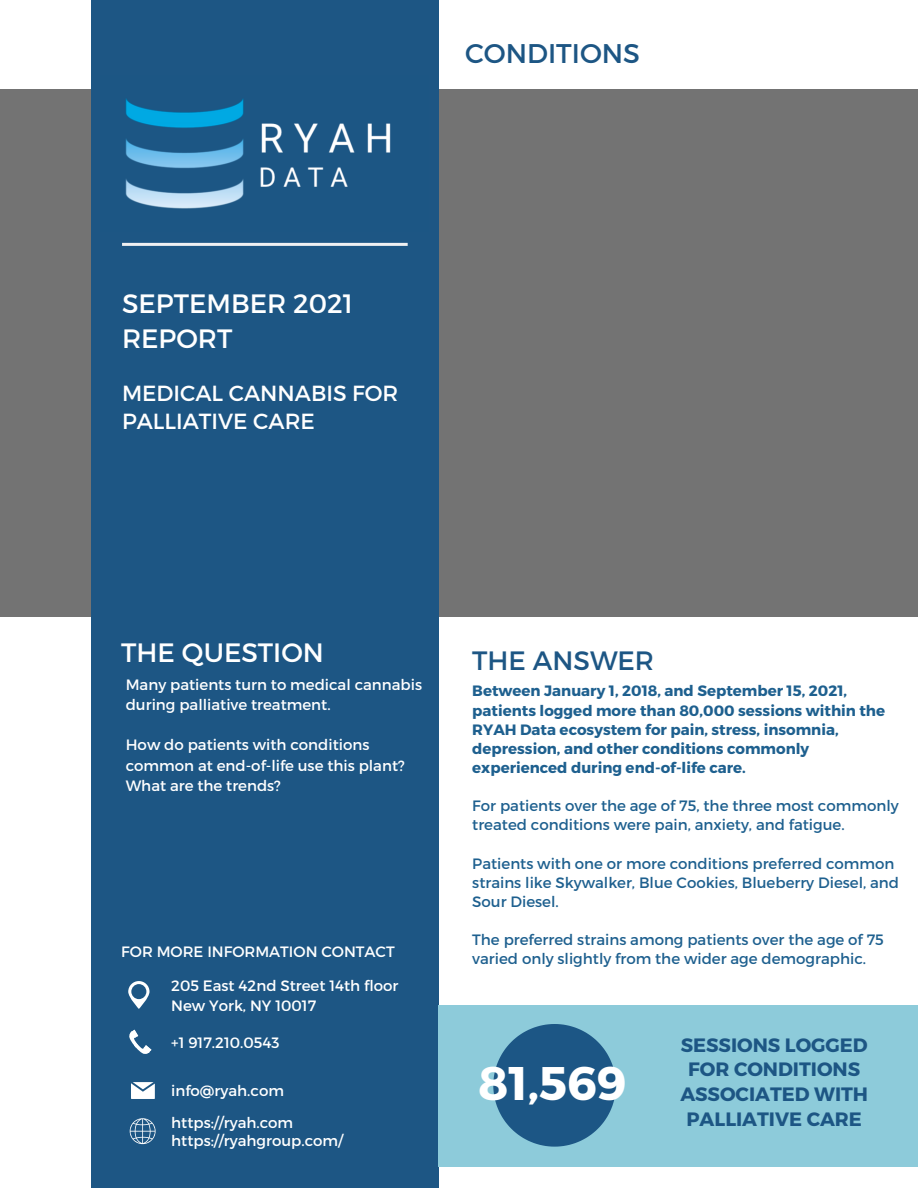
<style>
.page{position:relative;width:918px;height:1188px;background:#fff}
.page>*{position:absolute;margin:0;border:0;box-sizing:border-box;transform-origin:0 0}
.t1{font:700 47.1px "Montserrat";color:#fff}
.t2{font:27px "Montserrat";color:#1d5684}
.t3{font:26.55px "Montserrat";color:#fff}
.t4{font:26.55px "Montserrat";color:#1d5684}
.t5{font:21.9px/28.5px "Montserrat";color:#fff}
.t6{font:700 19.35px/24.8px "Montserrat";color:#1d5684;text-align:center}
.t7{font:15px/19.2px "Montserrat";color:#1e608f}
.t8{font:15px/20.2px "Montserrat";color:#fff}
.t9{font:700 15px/19.2px "Montserrat";color:#1e608f}
</style>
<div class="page">
<div style="left:0;top:90px;width:918px;height:527px;background:#737373"></div>
<div style="left:91px;top:0;width:348px;height:1188px;background:#1d5684"></div>
<svg style="left:122px;top:243px;width:286px;height:3px"></svg>
<svg style="left:128px;top:981px;width:22px;height:28px"></svg>
<svg style="left:131px;top:1082px;width:24px;height:17px"></svg>
<svg style="left:130px;top:1118px;width:26px;height:26px"></svg>
<img style="left:125px;top:98px;width:266px;height:111px">
<svg style="left:129px;top:1030px;width:22px;height:24px"></svg>
<div style="left:438px;top:1005px;width:480px;height:162px;background:#8dcbda"></div>
<svg style="left:493px;top:1024px;width:123px;height:123px"></svg>
<p class="t2" style="left:465px;top:36px;width:176px">CONDITIONS</p>
<p class="t3" style="left:122px;top:286px;width:233px">SEPTEMBER 2021</p>
<p class="t3" style="left:122px;top:321px;width:112px">REPORT</p>
<p class="t5" style="left:122px;top:378px;width:278px">MEDICAL CANNABIS FOR<br>PALLIATIVE CARE</p>
<p class="t3" style="left:121px;top:635px;width:204px">THE QUESTION</p>
<p class="t4" style="left:472px;top:643px;width:183px">THE ANSWER</p>
<p class="t8" style="left:126px;top:673px;width:298px">Many patients turn to medical cannabis during palliative treatment.</p>
<p class="t8" style="left:126px;top:734px;width:281px">How do patients with conditions common at end-of-life use this plant?<br>What are the trends?</p>
<p class="t8" style="left:121px;top:941px;width:275px">FOR MORE INFORMATION CONTACT</p>
<p class="t8" style="left:171px;top:976px;width:229px;line-height:19px">205 East 42nd Street 14th floor<br>New York, NY 10017</p>
<p class="t8" style="left:171px;top:1031px;width:110px">+1 917.210.0543</p>
<p class="t8" style="left:171px;top:1080px;width:114px">info@ryah.com</p>
<p class="t8" style="left:171px;top:1112px;width:124px">https://ryah.com</p>
<p class="t8" style="left:171px;top:1130px;width:173px">https://ryahgroup.com/</p>
<p class="t9" style="left:472px;top:681px;width:414px">Between January 1, 2018, and September 15, 2021, patients logged more than 80,000 sessions within the RYAH Data ecosystem for pain, stress, insomnia, depression, and other conditions commonly experienced during end-of-life care.</p>
<p class="t7" style="left:472px;top:795px;width:428px">For patients over the age of 75, the three most commonly treated conditions were pain, anxiety, and fatigue.</p>
<p class="t7" style="left:472px;top:853px;width:428px">Patients with one or more conditions preferred common strains like Skywalker, Blue Cookies, Blueberry Diesel, and<br>Sour Diesel.</p>
<p class="t7" style="left:472px;top:929px;width:413px">The preferred strains among patients over the age of 75 varied only slightly from the wider age demographic.</p>
<p class="t1" style="left:478px;top:1053px;width:150px">81,569</p>
<p class="t6" style="left:680px;top:1031px;width:189px">SESSIONS LOGGED<br>FOR CONDITIONS<br>ASSOCIATED WITH<br>PALLIATIVE CARE</p>
</div>
